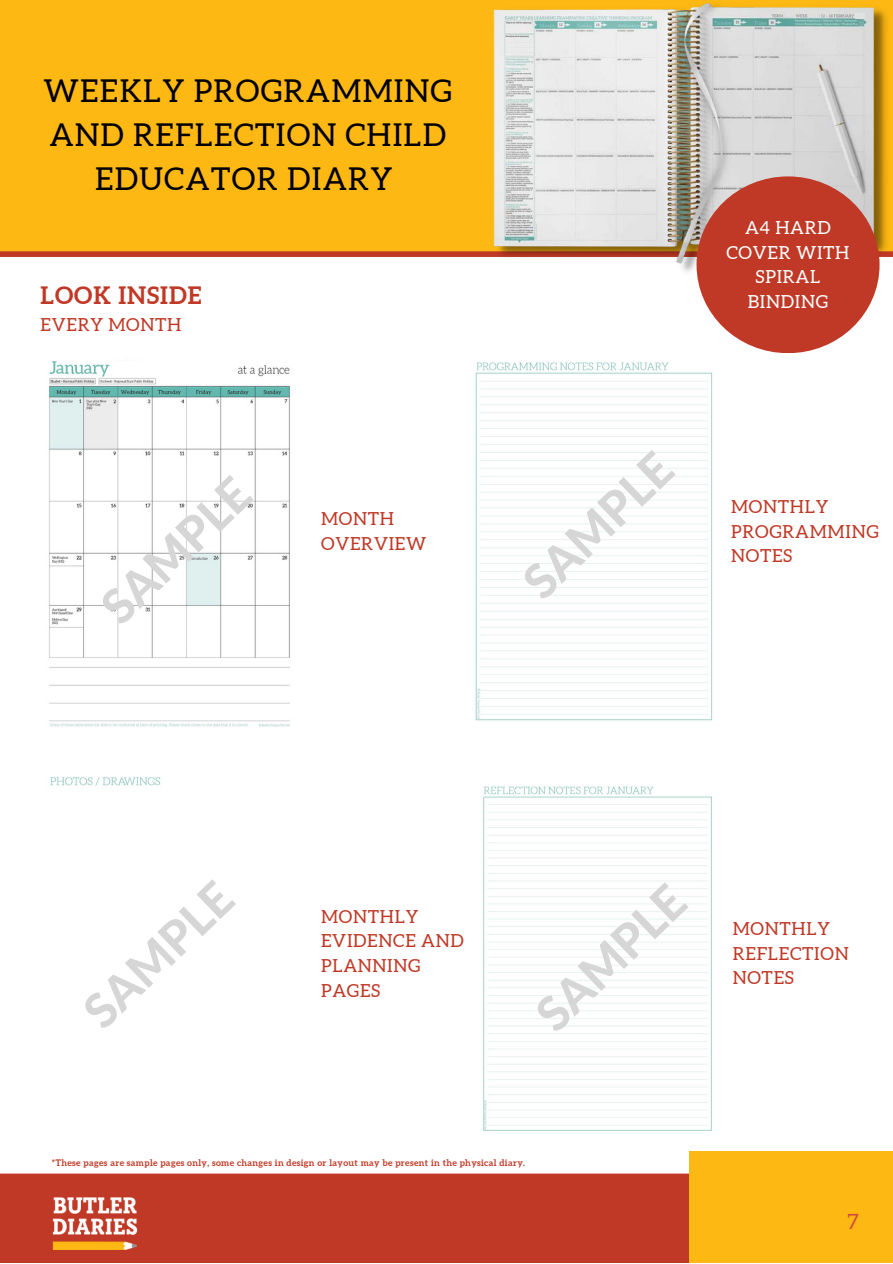
<style>
.page{position:relative;width:893px;height:1264px;background:#fff}
.page>*{position:absolute;margin:0;border:0;box-sizing:border-box;transform-origin:0 0}
.t1{font:800 47.25px "Lato";color:#d6d6d6}
.t2{font:31.5px/43.8px "Aleo";letter-spacing:.04em;color:#000;text-align:center}
.t3{font:700 24px "Aleo";letter-spacing:.04em;color:#c03926}
.t4{font:21px "Aleo";color:#d14b38}
.t5{font:18px "Aleo";letter-spacing:.04em;color:#c03926}
.t6{font:18px/24.8px "Aleo";letter-spacing:.04em;color:#fff;text-align:center}
.t7{font:700 9px "Aleo";letter-spacing:.04em;color:#c03926}
</style>
<div class="page">
<div style="left:0;top:1173px;width:892px;height:6px;background:#c03926"></div>
<div style="left:0;top:1179px;width:892px;height:83px;background:#c03926"></div>
<div style="left:688px;top:1150px;width:204px;height:112px;background:#fdb813"></div>
<div style="left:0;top:0;width:892px;height:254px;background:#fdb813"></div>
<div style="left:0;top:251px;width:892px;height:6px;background:#c03926"></div>
<img style="left:493px;top:3px;width:397px;height:275px">
<img style="left:53px;top:1197px;width:84px;height:52px">
<img style="left:49px;top:360px;width:241px;height:367px">
<img style="left:50px;top:777px;width:111px;height:9px">
<img style="left:475px;top:362px;width:238px;height:359px">
<img style="left:483px;top:786px;width:229px;height:345px">
<div style="left:855px;top:13px;width:9px;height:5px;background:#e0e1e1"></div>
<div style="left:696px;top:176px;width:183px;height:177px;background:#c03926;border-radius:50%"></div>
<div style="left:113px;top:361px;width:45px;height:16px;background:#fff"></div>
<p class="t2" style="left:44px;top:69px;width:410px">WEEKLY PROGRAMMING<br>AND REFLECTION CHILD<br>EDUCATOR DIARY</p>
<p class="t3" style="left:40px;top:281px;width:162px">LOOK INSIDE</p>
<p class="t5" style="left:40px;top:314px;width:142px">EVERY MONTH</p>
<p class="t1" style="left:89px;top:593px;width:187px;rotate:-44deg">SAMPLE</p>
<p class="t5" style="left:321px;top:509px;width:74px">MONTH</p>
<p class="t5" style="left:321px;top:533px;width:107px">OVERVIEW</p>
<p class="t6" style="left:726px;top:215px;width:124px">A4 HARD<br>COVER WITH<br>SPIRAL<br>BINDING</p>
<p class="t1" style="left:511px;top:568px;width:187px;rotate:-44deg">SAMPLE</p>
<p class="t5" style="left:731px;top:496px;width:99px">MONTHLY</p>
<p class="t5" style="left:731px;top:521px;width:149px">PROGRAMMING</p>
<p class="t5" style="left:731px;top:546px;width:63px">NOTES</p>
<p class="t1" style="left:71px;top:997px;width:187px;rotate:-44deg">SAMPLE</p>
<p class="t5" style="left:321px;top:906px;width:99px">MONTHLY</p>
<p class="t5" style="left:321px;top:930px;width:144px">EVIDENCE AND</p>
<p class="t5" style="left:321px;top:955px;width:101px">PLANNING</p>
<p class="t5" style="left:321px;top:980px;width:61px">PAGES</p>
<p class="t1" style="left:523px;top:1000px;width:187px;rotate:-44deg">SAMPLE</p>
<p class="t5" style="left:732px;top:918px;width:99px">MONTHLY</p>
<p class="t5" style="left:732px;top:943px;width:117px">REFLECTION</p>
<p class="t5" style="left:732px;top:967px;width:63px">NOTES</p>
<p class="t7" style="left:52px;top:1157px;width:474px">*These pages are sample pages only, some changes in design or layout may be present in the physical diary.</p>
<p class="t4" style="left:847px;top:1209px;width:13px">7</p>
</div>
